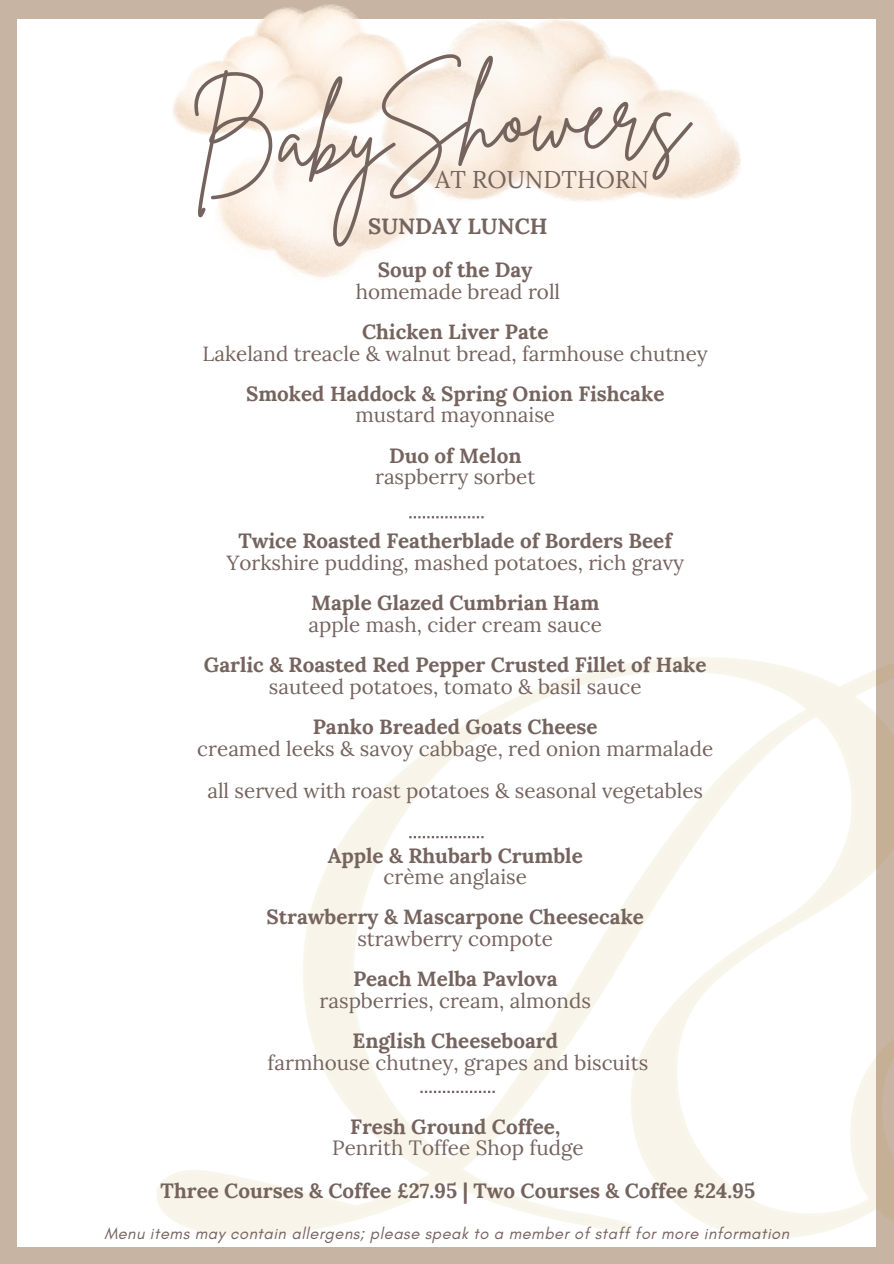
<style>
.page{position:relative;width:894px;height:1264px;background:#fff}
.page>*{position:absolute;margin:0;border:0;box-sizing:border-box;transform-origin:0 0}
.t1{font:92.7px "Brittany Signature";color:#75635e}
.t2{font:24.15px "Lora";color:#75635e}
.t3{font:700 22.05px "Lora";color:#75635e}
.t4{font:20.55px/40.5px "Lora";color:#75635e;text-align:center}
.t5{font:700 20.55px/40.5px "Lora";color:#75635e;text-align:center}
.t6{font:italic 16.5px "Glacial Indifference";letter-spacing:.03em;color:#75635e}
.s1{font-weight:700}
.s2{font-weight:400}
</style>
<div class="page">
<div style="left:0;top:0;width:893px;height:1263px;background:#c8b4a2"></div>
<div style="left:17px;top:19px;width:859px;height:1227px;background:#fff"></div>
<img style="left:100px;top:657px;width:793px;height:590px">
<img style="left:214px;top:112px;width:223px;height:166px">
<img style="left:173px;top:5px;width:237px;height:129px">
<svg style="left:409px;top:516px;width:74px;height:2px"></svg>
<svg style="left:420px;top:1090px;width:74px;height:2px"></svg>
<svg style="left:409px;top:836px;width:74px;height:2px"></svg>
<h1 class="t1" style="left:377px;top:56px;width:312px">Showers</h1>
<p class="t1" style="left:190px;top:76px;width:203px">Baby</p>
<h3 class="t2" style="left:435px;top:164px;width:215px">AT ROUNDTHORN</h3>
<p class="t3" style="left:368px;top:212px;width:181px">SUNDAY LUNCH</p>
<h1 class="t4" style="left:355px;top:259px;width:206px;line-height:21.3px"><span class="s1">Soup of the Day </span>homemade bread roll</h1>
<p class="t4" style="left:202px;top:321px;width:506px;line-height:21.3px"><span class="s1">Chicken Liver Pate<br></span>Lakeland treacle &amp; walnut bread, farmhouse chutney</p>
<h2 class="t5" style="left:246px;top:383px;width:420px;line-height:21.3px">Smoked Haddock &amp; Spring Onion Fishcake <span class="s2">mustard mayonnaise</span></h2>
<h6 class="t4" style="left:375px;top:445px;width:162px;line-height:21.3px"><span class="s1">Duo of Melon </span>raspberry sorbet</h6>
<h6 class="t5" style="left:238px;top:520px;width:435px">Twice Roasted Featherblade of Borders Beef</h6>
<h6 class="t4" style="left:226px;top:542px;width:459px">Yorkshire pudding, mashed potatoes, rich gravy<br><span class="s1">Maple Glazed Cumbrian Ham</span></h6>
<h6 class="t5" style="left:204px;top:604px;width:504px"><span class="s2">apple mash, cider cream sauce<br></span>Garlic &amp; Roasted Red Pepper Crusted Fillet of Hake</h6>
<h6 class="t4" style="left:269px;top:666px;width:374px">sauteed potatoes, tomato &amp; basil sauce<br><span class="s1">Panko Breaded Goats Cheese</span></h6>
<h6 class="t4" style="left:197px;top:726px;width:517px;line-height:42.8px">creamed leeks &amp; savoy cabbage, red onion marmalade all served with roast potatoes &amp; seasonal vegetables</h6>
<h6 class="t5" style="left:327px;top:834px;width:256px">Apple &amp; Rhubarb Crumble</h6>
<h6 class="t5" style="left:266px;top:856px;width:379px"><span class="s2">crème anglaise<br></span>Strawberry &amp; Mascarpone Cheesecake</h6>
<h6 class="t4" style="left:353px;top:918px;width:206px;text-align:left">strawberry compote<br><span class="s1">Peach Melba Pavlova</span></h6>
<h6 class="t4" style="left:319px;top:979px;width:273px">raspberries, cream, almonds<br><span class="s1">English Cheeseboard</span></h6>
<h6 class="t4" style="left:267px;top:1041px;width:382px">farmhouse chutney, grapes and biscuits</h6>
<h6 class="t5" style="left:350px;top:1105px;width:211px">Fresh Ground Coffee,</h6>
<h6 class="t5" style="left:160px;top:1126px;width:596px;line-height:42.8px"><span class="s2">Penrith Toffee Shop fudge<br></span>Three Courses &amp; Coffee £27.95 | Two Courses &amp; Coffee £24.95</h6>
<h6 class="t6" style="left:104px;top:1223px;width:686px">Menu items may contain allergens; please speak to a member of staff for more information</h6>
</div>
